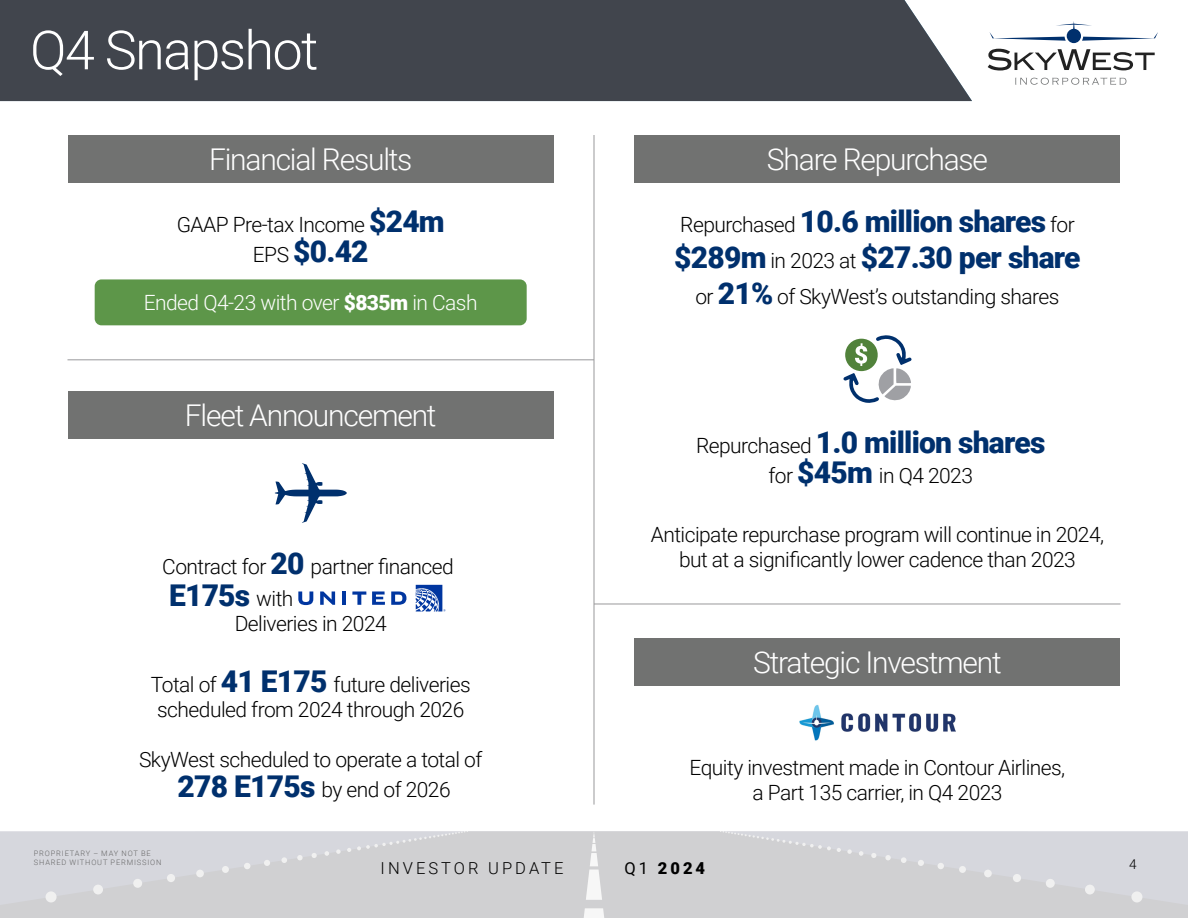
<style>
.page{position:relative;width:1188px;height:918px;background:#fff}
.page>*{position:absolute;margin:0;border:0;box-sizing:border-box;transform-origin:0 0}
.t1{font:300 54px "Roboto";letter-spacing:-.03em;color:#fff}
._03_-_Strategic_Plan_SubText{font:900 30px/36px "Roboto";letter-spacing:-.025em;color:#00306d}
._03_-_Strategic_Plan_SubText-2{font:300 30px "Roboto";letter-spacing:-.04em;color:#fff}
._03_-_Strategic_Plan_SubText-3{font:300 21px/25.2px "Roboto";letter-spacing:-.025em;color:#000;text-align:center}
._03_-_Strategic_Plan_SubText-4{font:300 21px "Roboto";letter-spacing:-.025em;color:#fff}
.t2{font:300 16.5px "Roboto";letter-spacing:.185em;color:#000}
.t3{font:900 16.5px "Roboto";color:#000}
.t4{font:16.5px "Roboto";color:#000}
.t5{font:300 13.5px "Roboto";color:#000}
.t6{font:300 7.5px/9px "Roboto";letter-spacing:.11em;color:#666}
.s1{font-weight:900;font-size:30px;color:#00306d}
.s2{font-weight:300;font-size:21px;color:#000}
.s3{font-weight:900}
</style>
<div class="page">
<svg style="left:843px;top:335px;width:69px;height:68px"></svg>
<svg style="left:275px;top:463px;width:72px;height:60px"></svg>
<hr style="left:594px;top:135px;width:1px;height:670px;background:#99989b">
<div style="left:68px;top:135px;width:485px;height:47px;background:#717271"></div>
<div style="left:68px;top:392px;width:485px;height:47px;background:#717271"></div>
<div style="left:635px;top:135px;width:485px;height:47px;background:#717271"></div>
<div style="left:95px;top:279px;width:432px;height:46px;background:#5d9649;border-radius:7px"></div>
<hr style="left:68px;top:360px;width:526px;height:1px;background:#99989b">
<svg style="left:416px;top:585px;width:29px;height:26px"></svg>
<svg style="left:391px;top:591px;width:15px;height:14px"></svg>
<svg style="left:372px;top:591px;width:13px;height:14px"></svg>
<svg style="left:352px;top:591px;width:14px;height:14px"></svg>
<hr style="left:343px;top:591px;width:3px;height:14px;background:#0036a0">
<svg style="left:320px;top:591px;width:15px;height:14px"></svg>
<svg style="left:298px;top:591px;width:15px;height:14px"></svg>
<div style="left:635px;top:638px;width:485px;height:47px;background:#717271"></div>
<hr style="left:594px;top:604px;width:526px;height:1px;background:#99989b">
<img style="left:799px;top:704px;width:157px;height:37px">
<svg style="left:0;top:832px;width:1188px;height:86px;background:#d1d2d5"></svg>
<svg style="left:581px;top:908px;width:26px;height:10px"></svg>
<svg style="left:586px;top:832px;width:16px;height:68px"></svg>
<div style="left:46px;top:891px;width:11px;height:11px;background:#f0f0f0;border-radius:50%"></div>
<div style="left:93px;top:885px;width:10px;height:9px;background:#f0f0f0;border-radius:50%"></div>
<div style="left:133px;top:879px;width:9px;height:9px;background:#f0f0f0;border-radius:50%"></div>
<div style="left:167px;top:874px;width:8px;height:8px;background:#f0f0f0;border-radius:50%"></div>
<div style="left:196px;top:870px;width:8px;height:7px;background:#f0f0f0;border-radius:50%"></div>
<div style="left:222px;top:866px;width:7px;height:7px;background:#f0f0f0;border-radius:50%"></div>
<svg style="left:244px;top:863px;width:6px;height:6px"></svg>
<svg style="left:264px;top:860px;width:6px;height:6px"></svg>
<svg style="left:281px;top:857px;width:6px;height:6px"></svg>
<svg style="left:297px;top:855px;width:6px;height:5px"></svg>
<svg style="left:312px;top:853px;width:5px;height:5px"></svg>
<svg style="left:325px;top:851px;width:4px;height:5px"></svg>
<svg style="left:336px;top:849px;width:5px;height:5px"></svg>
<svg style="left:347px;top:848px;width:4px;height:4px"></svg>
<svg style="left:357px;top:832px;width:111px;height:18px;background:#d4d4d8"></svg>
<div style="left:1131px;top:891px;width:11px;height:11px;background:#f0f0f0;border-radius:50%"></div>
<div style="left:1085px;top:885px;width:10px;height:9px;background:#f0f0f0;border-radius:50%"></div>
<div style="left:1046px;top:879px;width:9px;height:9px;background:#f0f0f0;border-radius:50%"></div>
<div style="left:1013px;top:874px;width:8px;height:8px;background:#f0f0f0;border-radius:50%"></div>
<div style="left:984px;top:870px;width:8px;height:7px;background:#f0f0f0;border-radius:50%"></div>
<div style="left:959px;top:866px;width:7px;height:7px;background:#f0f0f0;border-radius:50%"></div>
<svg style="left:938px;top:863px;width:6px;height:6px"></svg>
<svg style="left:918px;top:860px;width:6px;height:6px"></svg>
<svg style="left:901px;top:857px;width:6px;height:6px"></svg>
<svg style="left:885px;top:855px;width:6px;height:5px"></svg>
<svg style="left:871px;top:853px;width:5px;height:5px"></svg>
<svg style="left:859px;top:851px;width:4px;height:5px"></svg>
<svg style="left:847px;top:849px;width:5px;height:5px"></svg>
<svg style="left:837px;top:848px;width:4px;height:4px"></svg>
<svg style="left:720px;top:832px;width:111px;height:18px;background:#d4d4d8"></svg>
<svg style="left:1015px;top:77px;width:111px;height:8px"></svg>
<svg style="left:988px;top:49px;width:167px;height:22px"></svg>
<svg style="left:990px;top:21px;width:168px;height:22px"></svg>
<div style="left:0;top:0;width:972px;height:101px;background:#41454d"></div>
<p class="t1" style="left:30px;top:12px;width:290px">Q4 Snapshot</p>
<p class="_03_-_Strategic_Plan_SubText-2" style="left:209px;top:138px;width:205px">Financial Results</p>
<p class="_03_-_Strategic_Plan_SubText-3" style="left:177px;top:211px;width:270px">GAAP Pre-tax Income <span class="s1">$24m</span></p>
<p class="_03_-_Strategic_Plan_SubText" style="left:253px;top:232px;width:117px"><span class="s2">EPS</span> $0.42</p>
<p class="_03_-_Strategic_Plan_SubText-4" style="left:144px;top:288px;width:335px">Ended Q4-23 with over <span class="s3">$835m</span> in Cash</p>
<p class="_03_-_Strategic_Plan_SubText-2" style="left:185px;top:395px;width:253px">Fleet Announcement</p>
<p class="_03_-_Strategic_Plan_SubText-3" style="left:162px;top:554px;width:293px">Contract for <span class="s1">20</span> partner financed</p>
<p class="_03_-_Strategic_Plan_SubText" style="left:169px;top:576px;width:126px">E175s <span class="s2">with</span></p>
<p class="_03_-_Strategic_Plan_SubText-3" style="left:235px;top:611px;width:154px">Deliveries in 2024</p>
<p class="_03_-_Strategic_Plan_SubText-3" style="left:151px;top:671px;width:321px">Total of <span class="s1">41 E175</span> future deliveries scheduled from 2024 through 2026</p>
<p class="_03_-_Strategic_Plan_SubText-3" style="left:139px;top:746px;width:345px">SkyWest scheduled to operate a total of</p>
<p class="_03_-_Strategic_Plan_SubText-3" style="left:178px;top:776px;width:275px"><span class="s1">278 E175s</span> by end of 2026</p>
<p class="_03_-_Strategic_Plan_SubText-2" style="left:767px;top:138px;width:223px">Share Repurchase</p>
<p class="_03_-_Strategic_Plan_SubText" style="left:674px;top:202px;width:408px"><span class="s2">Repurchased</span> 10.6 million shares <span class="s2">for </span>$289m <span class="s2">in 2023 at</span> $27.30 per share</p>
<p class="_03_-_Strategic_Plan_SubText-3" style="left:695px;top:283px;width:366px">or <span class="s1">21%</span> of SkyWest’s outstanding shares</p>
<p class="_03_-_Strategic_Plan_SubText" style="left:696px;top:423px;width:351px"><span class="s2">Repurchased</span> 1.0 million shares</p>
<p class="_03_-_Strategic_Plan_SubText-3" style="left:768px;top:462px;width:206px">for <span class="s1">$45m</span> in Q4 2023</p>
<p class="_03_-_Strategic_Plan_SubText-3" style="left:651px;top:521px;width:455px">Anticipate repurchase program will continue in 2024, but at a significantly lower cadence than 2023</p>
<p class="_03_-_Strategic_Plan_SubText-2" style="left:753px;top:641px;width:250px">Strategic Investment</p>
<p class="_03_-_Strategic_Plan_SubText-3" style="left:690px;top:754px;width:377px">Equity investment made in Contour Airlines,</p>
<p class="_03_-_Strategic_Plan_SubText-3" style="left:752px;top:779px;width:252px">a Part 135 carrier, in Q4 2023</p>
<p class="t6" style="left:34px;top:849px;width:129px">PROPRIETARY – MAY NOT BE<br>SHARED WITHOUT PERMISSION</p>
<p class="t4" style="left:625px;top:857px;width:25px">Q1</p>
<p class="t5" style="left:1129px;top:854px;width:9px">4</p>
<p class="t2" style="left:381px;top:857px;width:185px">INVESTOR UPDATE</p>
<p class="t3" style="left:658px;top:857px;width:49px">2024</p>
</div>
